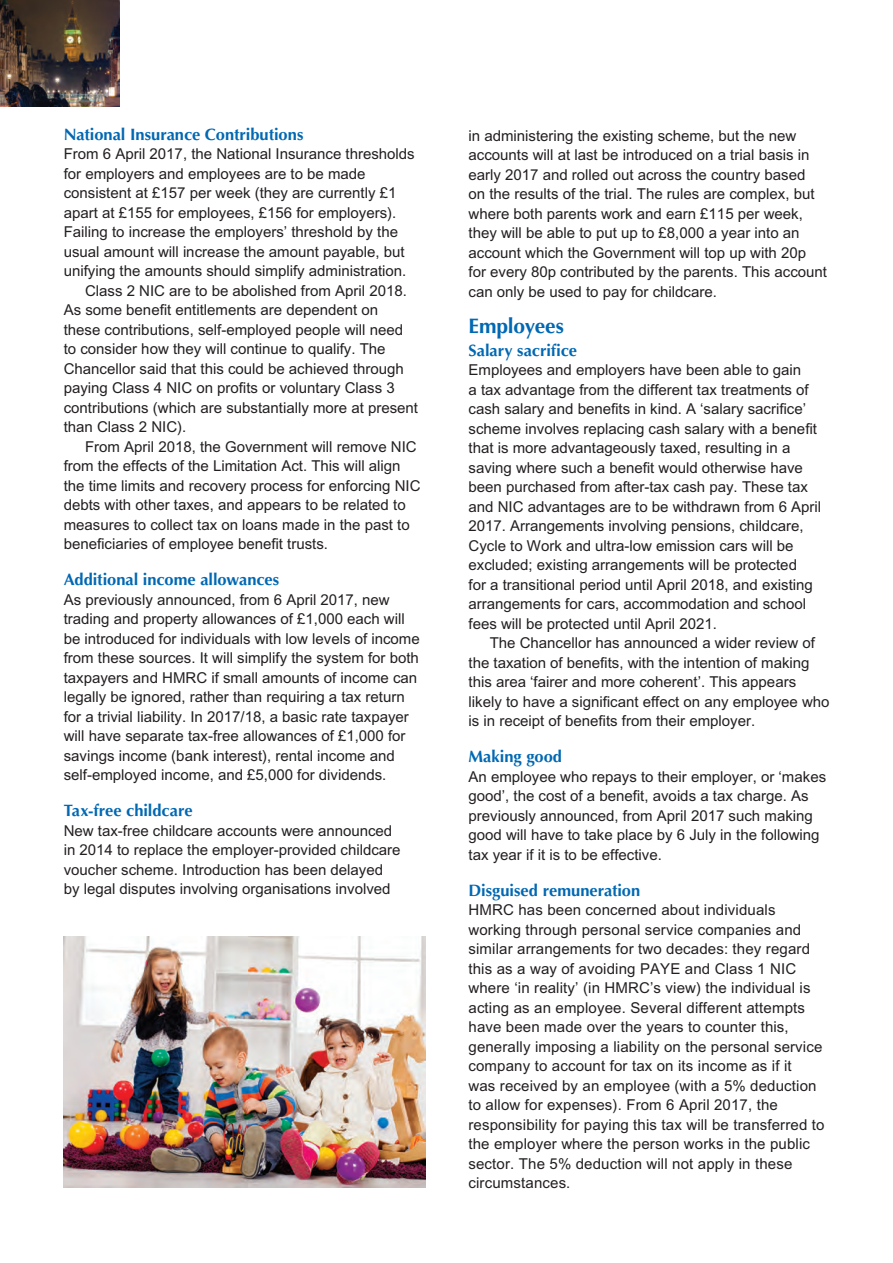
<style>
.page{position:relative;width:893px;height:1263px;background:#fff}
.page>*{position:absolute;margin:0;border:0;box-sizing:border-box;transform-origin:0 0}
.t1{font:700 21px "Optima";letter-spacing:-.005em;color:#0168b3}
.t2{font:700 16.5px "Optima";letter-spacing:-.005em;color:#0168b3}
.t3{font:15px/19.5px "M Arial";color:#231f20}
</style>
<div class="page">
<img style="left:64px;top:936px;width:361px;height:251px">
<img style="left:0;top:0;width:119px;height:106px">
<p class="t2" style="left:64px;top:124px;width:241px">National Insurance Contributions</p>
<p class="t3" style="left:64px;top:144px;width:352px">From 6 April 2017, the National Insurance thresholds</p>
<p class="t3" style="left:64px;top:163px;width:303px">for employers and employees are to be made</p>
<p class="t3" style="left:64px;top:183px;width:334px">consistent at £157 per week (they are currently £1</p>
<p class="t3" style="left:64px;top:202px;width:334px">apart at £155 for employees, £156 for employers).</p>
<p class="t3" style="left:64px;top:222px;width:336px">Failing to increase the employers’ threshold by the</p>
<p class="t3" style="left:64px;top:241px;width:342px">usual amount will increase the amount payable, but</p>
<p class="t3" style="left:64px;top:261px;width:344px">unifying the amounts should simplify administration.</p>
<p class="t3" style="left:85px;top:280px;width:323px">Class 2 NIC are to be abolished from April 2018.</p>
<p class="t3" style="left:64px;top:300px;width:316px">As some benefit entitlements are dependent on</p>
<p class="t3" style="left:64px;top:319px;width:341px">these contributions, self-employed people will need</p>
<p class="t3" style="left:64px;top:339px;width:323px">to consider how they will continue to qualify. The</p>
<p class="t3" style="left:64px;top:358px;width:342px">Chancellor said that this could be achieved through</p>
<p class="t3" style="left:64px;top:378px;width:332px">paying Class 4 NIC on profits or voluntary Class 3</p>
<p class="t3" style="left:64px;top:397px;width:356px">contributions (which are substantially more at present</p>
<p class="t3" style="left:64px;top:417px;width:124px">than Class 2 NIC).</p>
<p class="t3" style="left:85px;top:436px;width:333px">From April 2018, the Government will remove NIC</p>
<p class="t3" style="left:64px;top:456px;width:338px">from the effects of the Limitation Act. This will align</p>
<p class="t3" style="left:64px;top:475px;width:358px">the time limits and recovery process for enforcing NIC</p>
<p class="t3" style="left:64px;top:495px;width:343px">debts with other taxes, and appears to be related to</p>
<p class="t3" style="left:64px;top:514px;width:348px">measures to collect tax on loans made in the past to</p>
<p class="t3" style="left:64px;top:534px;width:266px">beneficiaries of employee benefit trusts.</p>
<p class="t2" style="left:64px;top:570px;width:217px">Additional income allowances</p>
<p class="t3" style="left:64px;top:589px;width:357px">As previously announced, from 6 April 2017, new trading and property allowances of £1,000 each will be introduced for individuals with low levels of income from these sources. It will simplify the system for both taxpayers and HMRC if small amounts of income can legally be ignored, rather than requiring a tax return for a trivial liability. In 2017/18, a basic rate taxpayer will have separate tax-free allowances of £1,000 for savings income (bank interest), rental income and self-employed income, and £5,000 for dividends.</p>
<p class="t2" style="left:64px;top:801px;width:130px">Tax-free childcare</p>
<p class="t3" style="left:64px;top:820px;width:338px">New tax-free childcare accounts were announced in 2014 to replace the employer-provided childcare voucher scheme. Introduction has been delayed by legal disputes involving organisations involved</p>
<p class="t3" style="left:468px;top:126px;width:360px">in administering the existing scheme, but the new accounts will at last be introduced on a trial basis in early 2017 and rolled out across the country based<br>on the results of the trial. The rules are complex, but where both parents work and earn £115 per week, they will be able to put up to £8,000 a year into an account which the Government will top up with 20p for every 80p contributed by the parents. This account can only be used to pay for childcare.</p>
<h1 class="t1" style="left:468px;top:314px;width:97px">Employees</h1>
<p class="t2" style="left:468px;top:341px;width:110px">Salary sacrifice</p>
<p class="t3" style="left:468px;top:360px;width:354px">Employees and employers have been able to gain<br>a tax advantage from the different tax treatments of cash salary and benefits in kind. A ‘salary sacrifice’ scheme involves replacing cash salary with a benefit that is more advantageously taxed, resulting in a saving where such a benefit would otherwise have been purchased from after-tax cash pay. These tax and NIC advantages are to be withdrawn from 6 April 2017. Arrangements involving pensions, childcare, Cycle to Work and ultra-low emission cars will be excluded; existing arrangements will be protected<br>for a transitional period until April 2018, and existing arrangements for cars, accommodation and school fees will be protected until April 2021.</p>
<p class="t3" style="left:468px;top:633px;width:363px;text-indent:21px">The Chancellor has announced a wider review of the taxation of benefits, with the intention of making this area ‘fairer and more coherent’. This appears likely to have a significant effect on any employee who is in receipt of benefits from their employer.</p>
<p class="t2" style="left:468px;top:747px;width:95px">Making good</p>
<p class="t3" style="left:468px;top:767px;width:359px">An employee who repays to their employer, or ‘makes good’, the cost of a benefit, avoids a tax charge. As previously announced, from April 2017 such making good will have to take place by 6 July in the following tax year if it is to be effective.</p>
<p class="t2" style="left:468px;top:881px;width:173px">Disguised remuneration</p>
<p class="t3" style="left:468px;top:900px;width:358px">HMRC has been concerned about individuals working through personal service companies and similar arrangements for two decades: they regard this as a way of avoiding PAYE and Class 1 NIC where ‘in reality’ (in HMRC’s view) the individual is acting as an employee. Several different attempts have been made over the years to counter this, generally imposing a liability on the personal service company to account for tax on its income as if it<br>was received by an employee (with a 5% deduction to allow for expenses). From 6 April 2017, the responsibility for paying this tax will be transferred to the employer where the person works in the public sector. The 5% deduction will not apply in these circumstances.</p>
</div>
